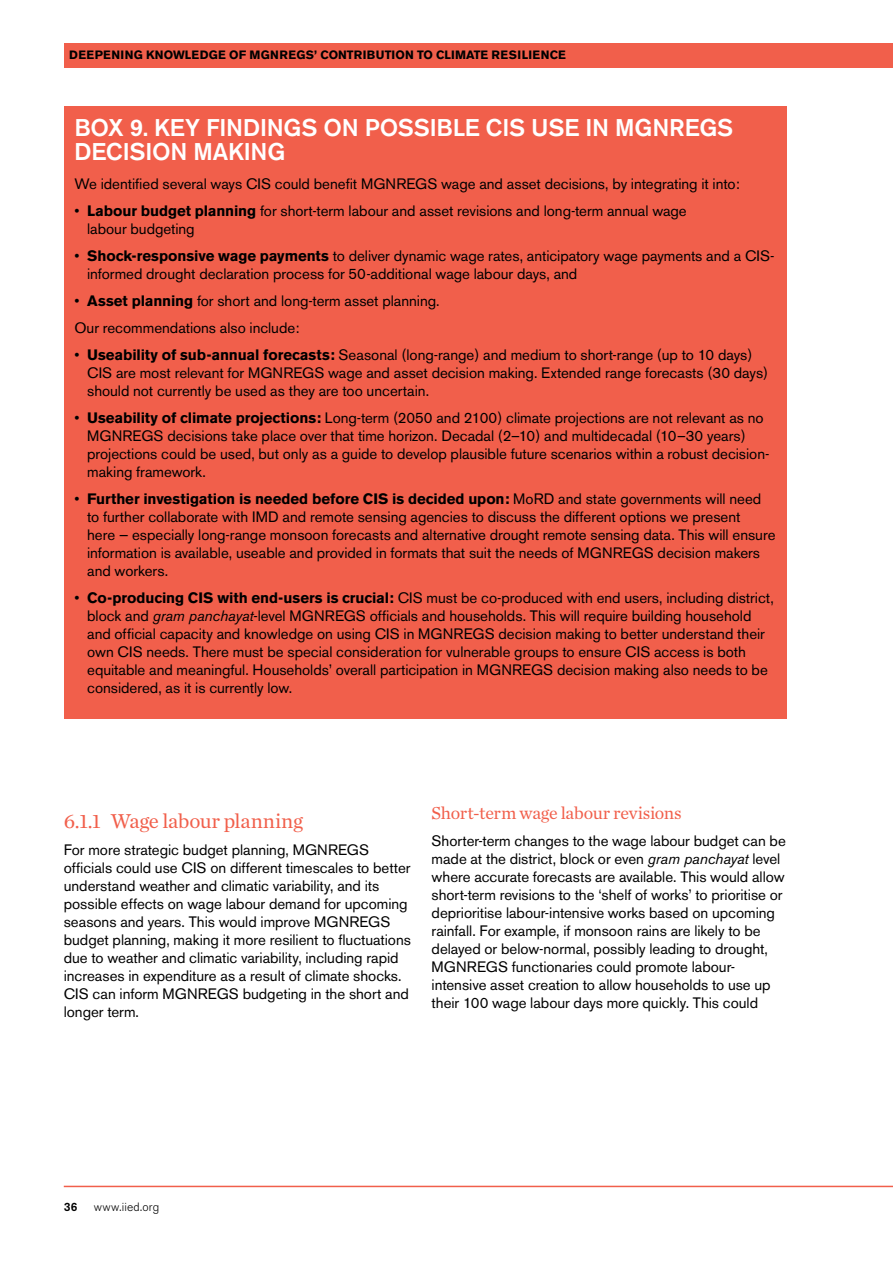
<style>
.page{position:relative;width:893px;height:1263px;background:#fff}
.page>*{position:absolute;margin:0;border:0;box-sizing:border-box;transform-origin:0 0}
.t1{font:500 24px/24px "Akzidenz Grotesk BE";letter-spacing:-.01em;color:#fff}
.t2{font:21px "Chronicle Text G1";letter-spacing:-.01em;color:#f15f4b}
.t3{font:18px "Chronicle Text G1";letter-spacing:-.01em;color:#f15f4b}
.t4{font:15px/18px "Akzidenz Grotesk BE";color:#000}
.t5{font:700 12px "Akzidenz Grotesk BE";letter-spacing:.02em;color:#000}
.t6{font:300 12px "Akzidenz Grotesk BE";letter-spacing:.015em;color:#000}
.t7{font:500 12px "Akzidenz Grotesk BE";color:#000}
.s1{font-weight:700}
.s2{font-style:italic}
</style>
<div class="page">
<div style="left:65px;top:43px;width:828px;height:24px;background:#f15f4b"></div>
<hr style="left:64px;top:1186px;width:829px;height:1px;background:#f15f4b">
<div style="left:64px;top:106px;width:723px;height:613px;background:#f15f4b"></div>
<p class="t5" style="left:69px;top:48px;width:498px">Deepening knowledge of MGN REGS’ contribution to climate resilience</p>
<h1 class="t1" style="left:74px;top:115px;width:660px">BOX 9. KEY FINDINGS ON POSSIBLE CIS USE IN MGNREGS<br>DECISION MAKING</h1>
<p class="t4" style="left:74px;top:175px;width:667px">We identified several ways CIS could benefit MGNREGS wage and asset decisions, by integrating it into:</p>
<p class="t4" style="left:87px;top:202px;width:601px;text-indent:-13px">• <span class="s1">Labour budget planning</span> for short-term labour and asset revisions and long-term annual wage labour budgeting</p>
<p class="t4" style="left:87px;top:247px;width:689px;text-indent:-13px">• <span class="s1">Shock-responsive wage payments</span> to deliver dynamic wage rates, anticipatory wage payments and a CIS&shy;informed drought declaration process for 50-additional wage labour days, and</p>
<p class="t4" style="left:74px;top:287px;width:367px;line-height:27px">• <span class="s1">Asset planning</span> for short and long-term asset planning.<br>Our recommendations also include:</p>
<p class="t4" style="left:87px;top:346px;width:683px;text-indent:-13px">• <span class="s1">Useability of sub-annual forecasts:</span> Seasonal (long-range) and medium to short-range (up to 10 days)<br>CIS are most relevant for MGNREGS wage and asset decision making. Extended range forecasts (30 days) should not currently be used as they are too uncertain.</p>
<p class="t4" style="left:87px;top:409px;width:684px;text-indent:-13px">• <span class="s1">Useability of climate projections:</span> Long-term (2050 and 2100) climate projections are not relevant as no MGNREGS decisions take place over that time horizon. Decadal (2–10) and multidecadal (10–30 years) projections could be used, but only as a guide to develop plausible future scenarios within a robust decision&shy;making framework.</p>
<p class="t4" style="left:87px;top:490px;width:690px;text-indent:-13px">• <span class="s1">Further investigation is needed before CIS is decided upon:</span> MoRD and state governments will need to further collaborate with IMD and remote sensing agencies to discuss the different options we present<br>here — especially long-range monsoon forecasts and alternative drought remote sensing data. This will ensure information is available, useable and provided in formats that suit the needs of MGNREGS decision makers and workers.</p>
<p class="t4" style="left:87px;top:589px;width:688px;text-indent:-13px">• <span class="s1">Co-producing CIS with end-users is crucial:</span> CIS must be co-produced with end users, including district, block and <span class="s2">gram panchayat</span>-level MGNREGS officials and households. This will require building household and official capacity and knowledge on using CIS in MGNREGS decision making to better understand their own CIS needs. There must be special consideration for vulnerable groups to ensure CIS access is both equitable and meaningful. Households’ overall participation in MGNREGS decision making also needs to be considered, as it is currently low.</p>
<h2 class="t2" style="left:64px;top:805px;width:241px">6.1.1 Wage labour planning</h2>
<p class="t4" style="left:64px;top:841px;width:349px">For more strategic budget planning, MGNREGS officials could use CIS on different timescales to better understand weather and climatic variability, and its possible effects on wage labour demand for upcoming seasons and years. This would improve MGNREGS budget planning, making it more resilient to fluctuations due to weather and climatic variability, including rapid increases in expenditure as a result of climate shocks.<br>CIS can inform MGNREGS budgeting in the short and longer term.</p>
<p class="t3" style="left:432px;top:799px;width:252px">Short-term wage labour revisions</p>
<p class="t4" style="left:432px;top:832px;width:356px">Shorter-term changes to the wage labour budget can be made at the district, block or even <span class="s2">gram panchayat</span> level where accurate forecasts are available. This would allow short-term revisions to the ‘shelf of works’ to prioritise or deprioritise labour-intensive works based on upcoming rainfall. For example, if monsoon rains are likely to be delayed or below-normal, possibly leading to drought, MGNREGS functionaries could promote labour&shy;intensive asset creation to allow households to use up their 100 wage labour days more quickly. This could</p>
<p class="t7" style="left:64px;top:1199px;width:15px">36</p>
<p class="t6" style="left:94px;top:1200px;width:67px">www.iied.org</p>
</div>
